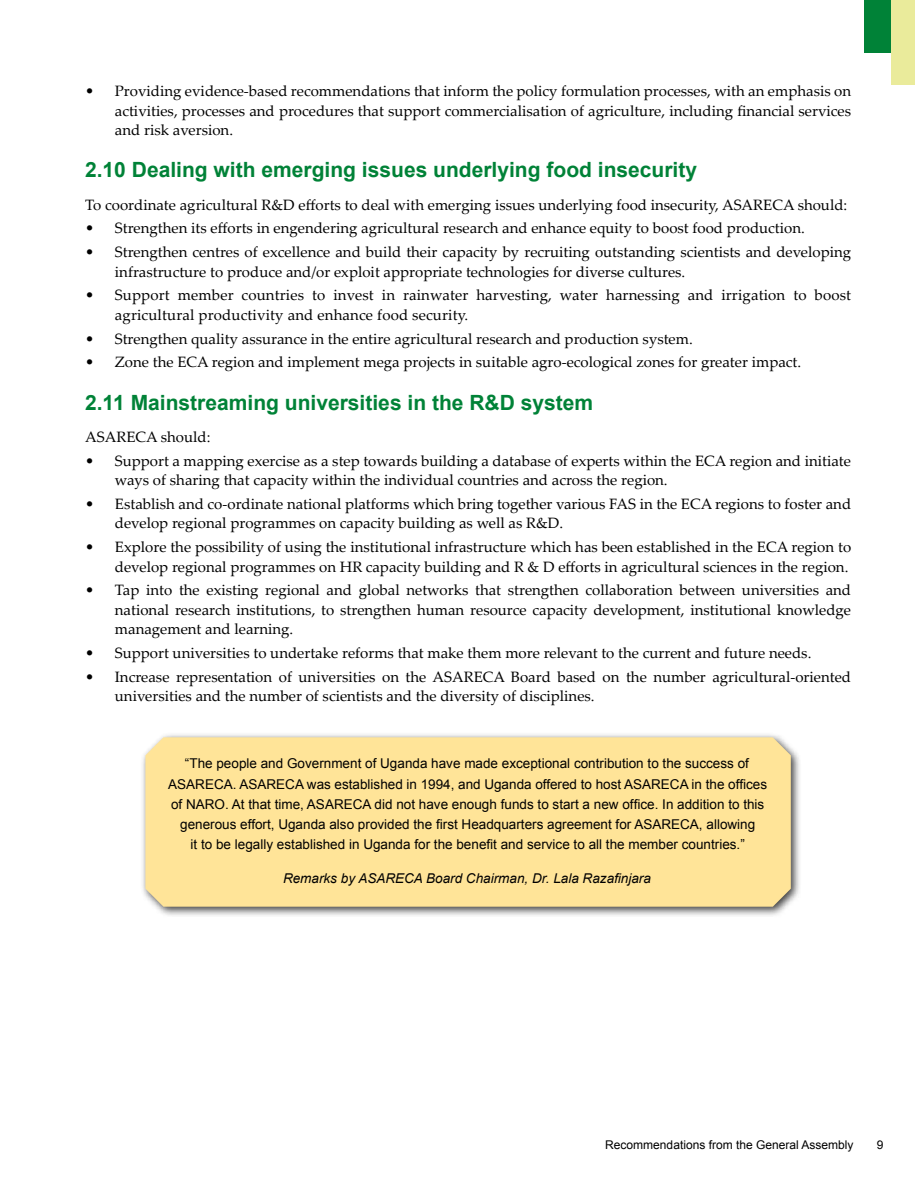
<style>
.page{position:relative;width:915px;height:1191px;background:#fff}
.page>*{position:absolute;margin:0;border:0;box-sizing:border-box;transform-origin:0 0}
.t1{font:700 21px "Arial";color:#008237}
.t2{font:15px/19.5px "Palatino Linotype";color:#000}
.t3{font:13.5px/20.2px "Arial";color:#000;text-align:center}
.t4{font:italic 13.5px "Arial";color:#000}
.t5{font:12px "Arial";color:#000}
</style>
<div class="page">
<div style="left:140px;top:732px;width:662px;height:186px;background:#000;opacity:.75"></div>
<div style="left:145px;top:737px;width:645px;height:169px;background:#ffe498"></div>
<div style="left:890px;top:0;width:24px;height:85px;background:#eaeb9b"></div>
<div style="left:863px;top:0;width:27px;height:52px;background:#008237"></div>
<p class="t2" style="left:115px;top:81px;width:737px;text-align:justify;text-indent:-30px">• Providing evidence-based recommendations that inform the policy formulation processes, with an emphasis on activities, processes and procedures that support commercialisation of agriculture, including financial services and risk aversion.</p>
<h1 class="t1" style="left:85px;top:156px;width:613px">2.10 Dealing with emerging issues underlying food insecurity</h1>
<p class="t2" style="left:85px;top:194px;width:763px">To coordinate agricultural R&amp;D efforts to deal with emerging issues underlying food insecurity, ASARECA should:</p>
<p class="t2" style="left:85px;top:218px;width:721px">• Strengthen its efforts in engendering agricultural research and enhance equity to boost food production.</p>
<p class="t2" style="left:115px;top:242px;width:737px;text-indent:-30px">• Strengthen centres of excellence and build their capacity by recruiting outstanding scientists and developing infrastructure to produce and/or exploit appropriate technologies for diverse cultures.</p>
<p class="t2" style="left:115px;top:285px;width:737px;text-indent:-30px">• Support member countries to invest in rainwater harvesting, water harnessing and irrigation to boost agricultural productivity and enhance food security.</p>
<p class="t2" style="left:85px;top:328px;width:609px">• Strengthen quality assurance in the entire agricultural research and production system.</p>
<p class="t2" style="left:85px;top:352px;width:717px">• Zone the ECA region and implement mega projects in suitable agro-ecological zones for greater impact.</p>
<h1 class="t1" style="left:85px;top:388px;width:509px">2.11 Mainstreaming universities in the R&amp;D system</h1>
<p class="t2" style="left:85px;top:426px;width:127px">ASARECA should:</p>
<p class="t2" style="left:115px;top:450px;width:737px;text-indent:-30px">• Support a mapping exercise as a step towards building a database of experts within the ECA region and initiate ways of sharing that capacity within the individual countries and across the region.</p>
<p class="t2" style="left:115px;top:493px;width:737px;text-indent:-30px">• Establish and co-ordinate national platforms which bring together various FAS in the ECA regions to foster and develop regional programmes on capacity building as well as R&amp;D.</p>
<p class="t2" style="left:85px;top:537px;width:767px;text-align:right">• Explore the possibility of using the institutional infrastructure which has been established in the ECA region to develop regional programmes on HR capacity building and R &amp; D efforts in agricultural sciences in the region.</p>
<p class="t2" style="left:115px;top:580px;width:737px;text-align:justify;text-indent:-30px">• Tap into the existing regional and global networks that strengthen collaboration between universities and national research institutions, to strengthen human resource capacity development, institutional knowledge management and learning.</p>
<p class="t2" style="left:85px;top:642px;width:727px">• Support universities to undertake reforms that make them more relevant to the current and future needs.</p>
<p class="t2" style="left:115px;top:666px;width:737px;text-indent:-30px">• Increase representation of universities on the ASARECA Board based on the number agricultural-oriented universities and the number of scientists and the diversity of disciplines.</p>
<p class="t3" style="left:168px;top:753px;width:600px">“The people and Government of Uganda have made exceptional contribution to the success of ASARECA. ASARECA was established in 1994, and Uganda offered to host ASARECA in the offices of NARO. At that time, ASARECA did not have enough funds to start a new office. In addition to this generous effort, Uganda also provided the first Headquarters agreement for ASARECA, allowing<br>it to be legally established in Uganda for the benefit and service to all the member countries.”</p>
<p class="t4" style="left:283px;top:869px;width:369px">Remarks by ASARECA Board Chairman, Dr. Lala Razafinjara</p>
<p class="t5" style="left:605px;top:1136px;width:250px">Recommendations from the General Assembly</p>
<p class="t5" style="left:876px;top:1136px;width:8px">9</p>
</div>
